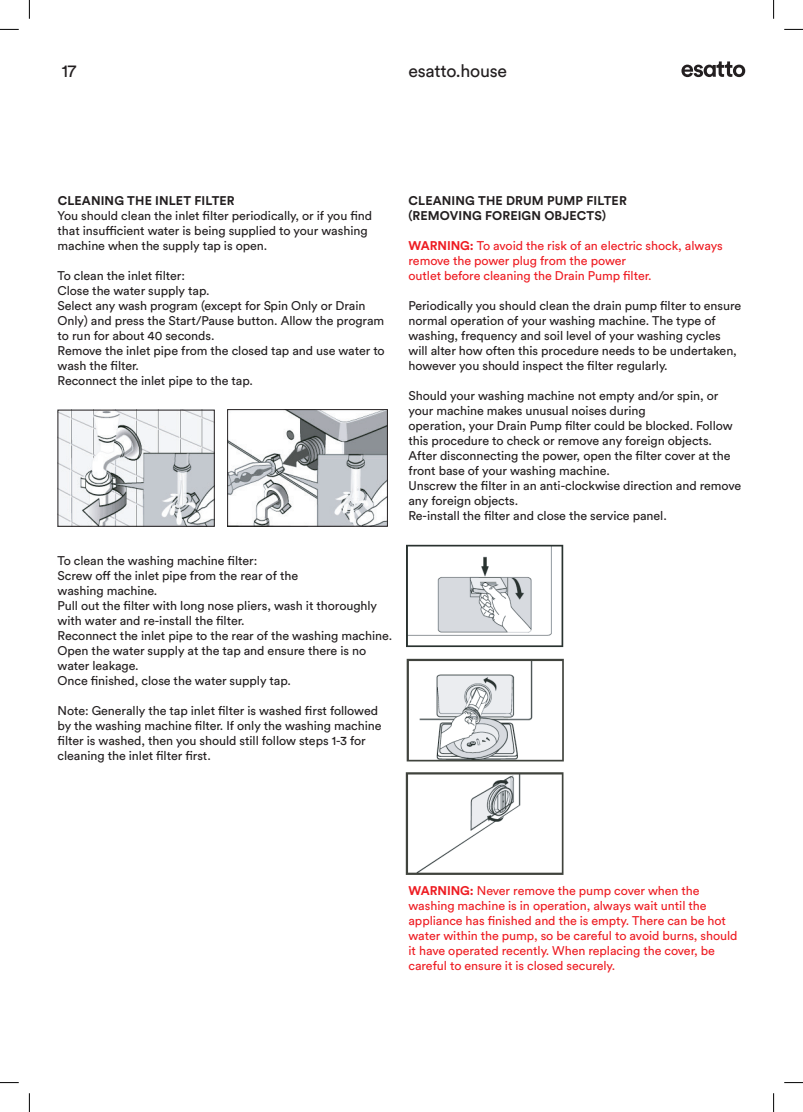
<style>
.page{position:relative;width:803px;height:1112px;background:#fff}
.page>*{position:absolute;margin:0;border:0;box-sizing:border-box;transform-origin:0 0}
.t1{font:17.62px "Circular Std";letter-spacing:-.015em;color:#231f20}
.t2{font:12.5px/15px "Circular Std";letter-spacing:-.005em;color:#231f20}
.t3{font:12.5px/15px "Circular Std";letter-spacing:-.005em;color:#ee1d23}
.t4{font:700 12.5px/15px "Circular Std";letter-spacing:.01em;color:#231f20}
.s1{font-weight:700}
</style>
<div class="page">
<svg style="left:681px;top:61px;width:64px;height:16px"></svg>
<img style="left:229px;top:411px;width:157px;height:113px">
<div style="left:227px;top:409px;width:161px;height:117px;border:1px solid #231f20"></div>
<img style="left:60px;top:412px;width:152px;height:112px">
<img style="left:406px;top:544px;width:158px;height:104px">
<img style="left:406px;top:658px;width:158px;height:104px">
<img style="left:405px;top:772px;width:159px;height:103px">
<svg style="left:0;top:29px;width:19px;height:1px"></svg>
<svg style="left:784px;top:29px;width:19px;height:1px"></svg>
<svg style="left:0;top:1082px;width:19px;height:1px"></svg>
<svg style="left:784px;top:1082px;width:19px;height:1px"></svg>
<svg style="left:29px;top:0;width:1px;height:19px"></svg>
<svg style="left:29px;top:1093px;width:1px;height:18px"></svg>
<svg style="left:773px;top:0;width:1px;height:19px"></svg>
<svg style="left:773px;top:1093px;width:1px;height:18px"></svg>
<h1 class="t1" style="left:62px;top:60px;width:16px">17</h1>
<h1 class="t1" style="left:409px;top:60px;width:100px">esatto.house</h1>
<p class="t4" style="left:58px;top:193px;width:179px">CLEANING THE INLET FILTER</p>
<p class="t2" style="left:58px;top:208px;width:316px">You should clean the inlet filter periodically, or if you find that insufficient water is being supplied to your washing machine when the supply tap is open.</p>
<p class="t2" style="left:58px;top:268px;width:329px">To clean the inlet filter:<br>Close the water supply tap.<br>Select any wash program (except for Spin Only or Drain Only) and press the Start/Pause button. Allow the program to run for about 40 seconds.<br>Remove the inlet pipe from the closed tap and use water to wash the filter.<br>Reconnect the inlet pipe to the tap.</p>
<p class="t2" style="left:58px;top:553px;width:336px">To clean the washing machine filter:<br>Screw off the inlet pipe from the rear of the<br>washing machine.<br>Pull out the filter with long nose pliers, wash it thoroughly with water and re-install the filter.<br>Reconnect the inlet pipe to the rear of the washing machine.<br>Open the water supply at the tap and ensure there is no water leakage.<br>Once finished, close the water supply tap.</p>
<p class="t2" style="left:58px;top:703px;width:325px">Note: Generally the tap inlet filter is washed first followed by the washing machine filter. If only the washing machine filter is washed, then you should still follow steps 1-3 for cleaning the inlet filter first.</p>
<p class="t4" style="left:408px;top:193px;width:220px">CLEANING THE DRUM PUMP FILTER (REMOVING FOREIGN OBJECTS)</p>
<p class="t3" style="left:408px;top:238px;width:316px"><span class="s1">WARNING:</span> To avoid the risk of an electric shock, always remove the power plug from the power<br>outlet before cleaning the Drain Pump filter.</p>
<p class="t2" style="left:408px;top:298px;width:334px">Periodically you should clean the drain pump filter to ensure normal operation of your washing machine. The type of washing, frequency and soil level of your washing cycles will alter how often this procedure needs to be undertaken, however you should inspect the filter regularly.</p>
<p class="t2" style="left:408px;top:388px;width:334px">Should your washing machine not empty and/or spin, or your machine makes unusual noises during<br>operation, your Drain Pump filter could be blocked. Follow this procedure to check or remove any foreign objects.<br>After disconnecting the power, open the filter cover at the front base of your washing machine.<br>Unscrew the filter in an anti-clockwise direction and remove any foreign objects.<br>Re-install the filter and close the service panel.</p>
<p class="t3" style="left:408px;top:883px;width:331px"><span class="s1">WARNING:</span> Never remove the pump cover when the washing machine is in operation, always wait until the appliance has finished and the is empty. There can be hot water within the pump, so be careful to avoid burns, should it have operated recently. When replacing the cover, be careful to ensure it is closed securely.</p>
</div>
